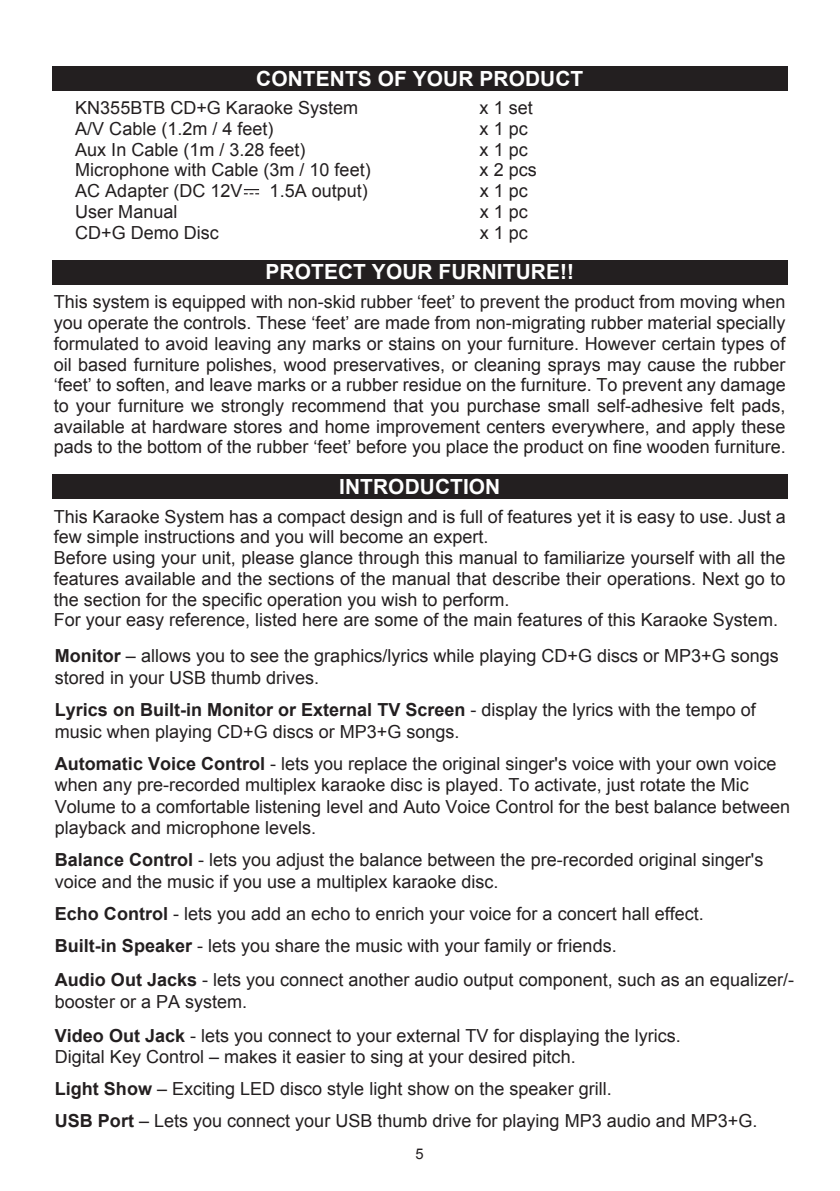
<style>
.page{position:relative;width:840px;height:1191px;background:#fff}
.page>*{position:absolute;margin:0;border:0;box-sizing:border-box;transform-origin:0 0}
.t1{font:700 20.8px "Arial";letter-spacing:.005em;color:#fff}
.t2{font:18px/21.6px "Arial";color:#231f20}
.t3{font:14.8px "Arial";color:#231f20}
.s1{font-weight:700}
</style>
<div class="page">
<div style="left:52px;top:66px;width:735px;height:24px;background:#231f20"></div>
<img style="left:243px;top:190px;width:17px;height:5px">
<div style="left:52px;top:260px;width:735px;height:24px;background:#231f20"></div>
<div style="left:52px;top:474px;width:735px;height:25px;background:#231f20"></div>
<p class="t1" style="left:256px;top:65px;width:328px">CONTENTS OF YOUR PRODUCT</p>
<p class="t2" style="left:75px;top:98px;width:284px">KN355BTB CD+G Karaoke System</p>
<p class="t2" style="left:479px;top:98px;width:55px">x 1 set</p>
<p class="t2" style="left:75px;top:118px;width:200px">A/V Cable (1.2m / 4 feet)</p>
<p class="t2" style="left:479px;top:118px;width:50px">x 1 pc</p>
<p class="t2" style="left:75px;top:139px;width:232px">Aux In Cable (1m / 3.28 feet)</p>
<p class="t2" style="left:479px;top:139px;width:50px">x 1 pc</p>
<p class="t2" style="left:75px;top:159px;width:297px">Microphone with Cable (3m / 10 feet)</p>
<p class="t2" style="left:479px;top:159px;width:59px">x 2 pcs</p>
<p class="t2" style="left:75px;top:180px;width:169px">AC Adapter (DC 12V</p>
<p class="t2" style="left:269px;top:180px;width:100px">1.5A output)</p>
<p class="t2" style="left:479px;top:180px;width:50px">x 1 pc</p>
<p class="t2" style="left:75px;top:201px;width:104px">User Manual</p>
<p class="t2" style="left:479px;top:201px;width:50px">x 1 pc</p>
<p class="t2" style="left:75px;top:222px;width:145px">CD+G Demo Disc</p>
<p class="t2" style="left:479px;top:222px;width:50px">x 1 pc</p>
<p class="t1" style="left:265px;top:258px;width:310px">PROTECT YOUR FURNITURE!!</p>
<p class="t2" style="left:54px;top:292px;width:733px;line-height:20.8px;text-align:justify">This system is equipped with non-skid rubber ‘feet’ to prevent the product from moving when you operate the controls. These ‘feet’ are made from non-migrating rubber material specially formulated to avoid leaving any marks or stains on your furniture. However certain types of oil based furniture polishes, wood preservatives, or cleaning sprays may cause the rubber ‘feet’ to soften, and leave marks or a rubber residue on the furniture. To prevent any damage to your furniture we strongly recommend that you purchase small self-adhesive felt pads, available at hardware stores and home improvement centers everywhere, and apply these pads to the bottom of the rubber ‘feet’ before you place the product on fine wooden furniture.</p>
<p class="t1" style="left:339px;top:473px;width:162px">INTRODUCTION</p>
<p class="t2" style="left:54px;top:506px;width:733px;line-height:20.6px">This Karaoke System has a compact design and is full of features yet it is easy to use. Just a few simple instructions and you will become an expert.<br>Before using your unit, please glance through this manual to familiarize yourself with all the features available and the sections of the manual that describe their operations. Next go to the section for the specific operation you wish to perform.<br>For your easy reference, listed here are some of the main features of this Karaoke System.</p>
<p class="t2" style="left:55px;top:645px;width:725px"><span class="s1">Monitor</span> – allows you to see the graphics/lyrics while playing CD+G discs or MP3+G songs stored in your USB thumb drives.</p>
<p class="t2" style="left:55px;top:699px;width:702px"><span class="s1">Lyrics on Built-in Monitor or External TV Screen</span> - display the lyrics with the tempo of music when playing CD+G discs or MP3+G songs.</p>
<p class="t2" style="left:55px;top:752px;width:736px"><span class="s1">Automatic Voice Control</span> - lets you replace the original singer's voice with your own voice when any pre-recorded multiplex karaoke disc is played. To activate, just rotate the Mic Volume to a comfortable listening level and Auto Voice Control for the best balance between playback and microphone levels.</p>
<p class="t2" style="left:55px;top:849px;width:709px"><span class="s1">Balance Control</span> - lets you adjust the balance between the pre-recorded original singer's voice and the music if you use a multiplex karaoke disc.</p>
<p class="t2" style="left:55px;top:898px;width:650px;line-height:32px"><span class="s1">Echo Control</span> - lets you add an echo to enrich your voice for a concert hall effect.<br><span class="s1">Built-in Speaker</span> - lets you share the music with your family or friends.</p>
<p class="t2" style="left:55px;top:969px;width:740px"><span class="s1">Audio Out Jacks</span> - lets you connect another audio output component, such as an equalizer/- booster or a PA system.</p>
<p class="t2" style="left:55px;top:1024px;width:627px"><span class="s1">Video Out Jack</span> - lets you connect to your external TV for displaying the lyrics.<br>Digital Key Control – makes it easier to sing at your desired pitch.</p>
<p class="t2" style="left:55px;top:1073px;width:703px;line-height:32px"><span class="s1">Light Show</span> – Exciting LED disco style light show on the speaker grill.<br><span class="s1">USB Port</span> – Lets you connect your USB thumb drive for playing MP3 audio and MP3+G.</p>
<p class="t3" style="left:415px;top:1143px;width:10px">5</p>
</div>
